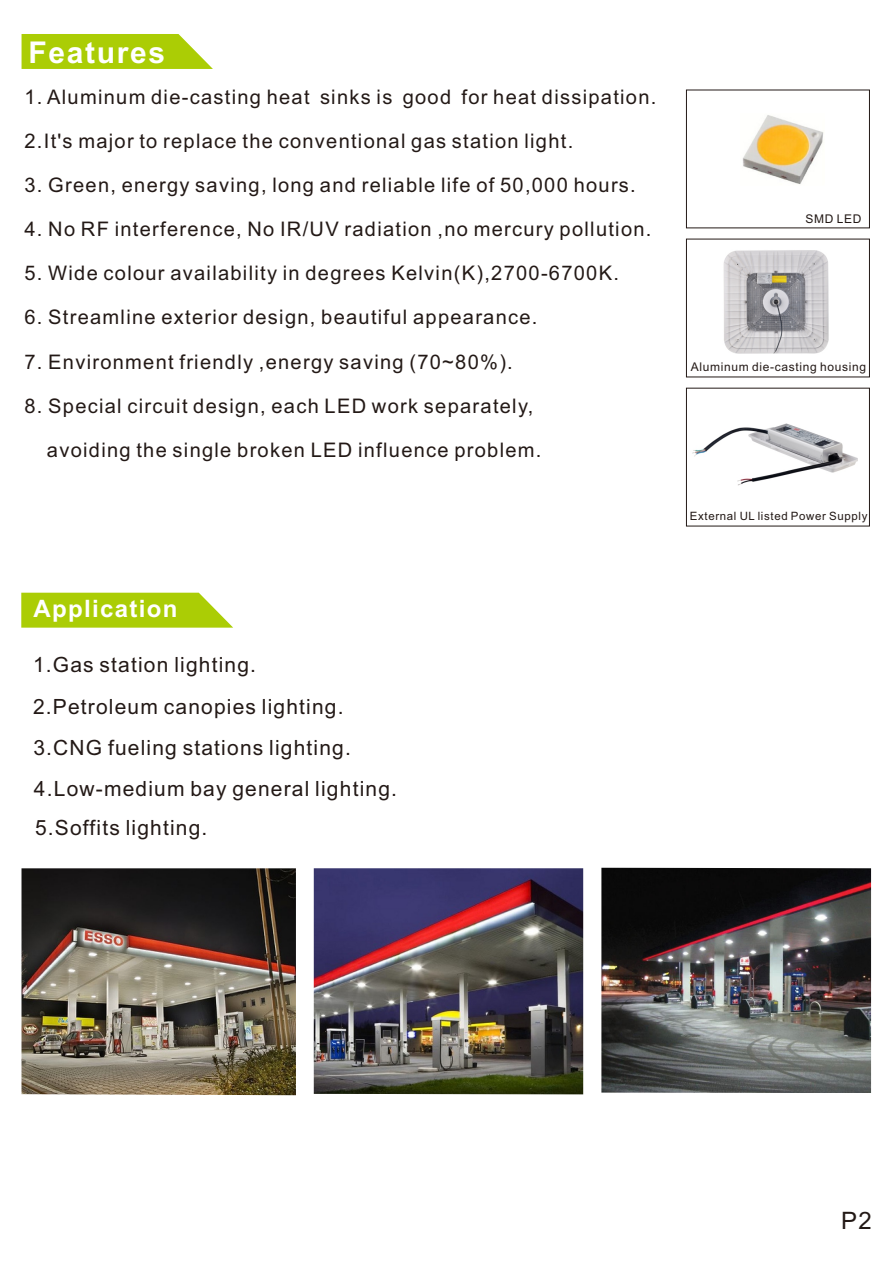
<style>
.page{position:relative;width:893px;height:1263px;background:#fff}
.page>*{position:absolute;margin:0;border:0;box-sizing:border-box;transform-origin:0 0}
.t1{font:700 30px "Arial";letter-spacing:.055em;color:#fff}
.t2{font:700 24px "Arial";letter-spacing:.055em;color:#fff}
.t3{font:24px "Arial";color:#231916}
.t4{font:21px/41.7px "Arial";letter-spacing:.055em;color:#231916}
.t5{font:20.1px/44.1px "Arial";letter-spacing:.065em;color:#231916}
.t6{font:12px "Arial";letter-spacing:.055em;color:#231916}
.t7{font:11.55px "Arial";letter-spacing:.055em;color:#231916}
</style>
<div class="page">
<div style="left:686px;top:388px;width:184px;height:138px;border:1px solid #231916"></div>
<svg style="left:21px;top:593px;width:212px;height:35px;background:#b2d11b"></svg>
<svg style="left:22px;top:34px;width:191px;height:35px;background:#b2d11b"></svg>
<svg style="left:686px;top:89px;width:184px;height:140px"></svg>
<svg style="left:686px;top:238px;width:184px;height:140px"></svg>
<img style="left:22px;top:868px;width:274px;height:227px">
<img style="left:314px;top:868px;width:269px;height:226px">
<img style="left:601px;top:868px;width:270px;height:224px">
<img style="left:740px;top:113px;width:84px;height:73px">
<img style="left:723px;top:250px;width:107px;height:105px">
<img style="left:692px;top:423px;width:166px;height:63px">
<h1 class="t1" style="left:28px;top:41px;width:138px">Features</h1>
<p class="t5" style="left:25px;top:77px;width:633px">1. Aluminum die-casting heat sinks is good for heat dissipation.<br>2.It's major to replace the conventional gas station light.</p>
<p class="t5" style="left:25px;top:165px;width:613px">3. Green, energy saving, long and reliable life of 50,000 hours.</p>
<p class="t5" style="left:24px;top:209px;width:628px">4. No RF interference, No IR/UV radiation ,no mercury pollution.</p>
<p class="t5" style="left:24px;top:253px;width:596px">5. Wide colour availability in degrees Kelvin(K),2700-6700K.</p>
<p class="t5" style="left:24px;top:297px;width:515px">6. Streamline exterior design, beautiful appearance.</p>
<p class="t5" style="left:24px;top:341px;width:490px">7. Environment friendly ,energy saving (70~80%).</p>
<p class="t5" style="left:47px;top:385px;width:496px;text-indent:-22px">8. Special circuit design, each LED work separately, avoiding the single broken LED influence problem.</p>
<p class="t2" style="left:33px;top:600px;width:145px">Application</p>
<p class="t4" style="left:33px;top:646px;width:319px">1.Gas station lighting.<br>2.Petroleum canopies lighting.<br>3.CNG fueling stations lighting.</p>
<p class="t4" style="left:34px;top:770px;width:365px">4.Low-medium bay general lighting.</p>
<p class="t4" style="left:35px;top:809px;width:174px">5.Soffits lighting.</p>
<p class="t6" style="left:805px;top:214px;width:58px">SMD LED</p>
<p class="t6" style="left:691px;top:362px;width:177px">Aluminum die-casting housing</p>
<p class="t7" style="left:690px;top:512px;width:179px">External UL listed Power Supply</p>
<p class="t3" style="left:841px;top:1212px;width:32px">P2</p>
</div>
